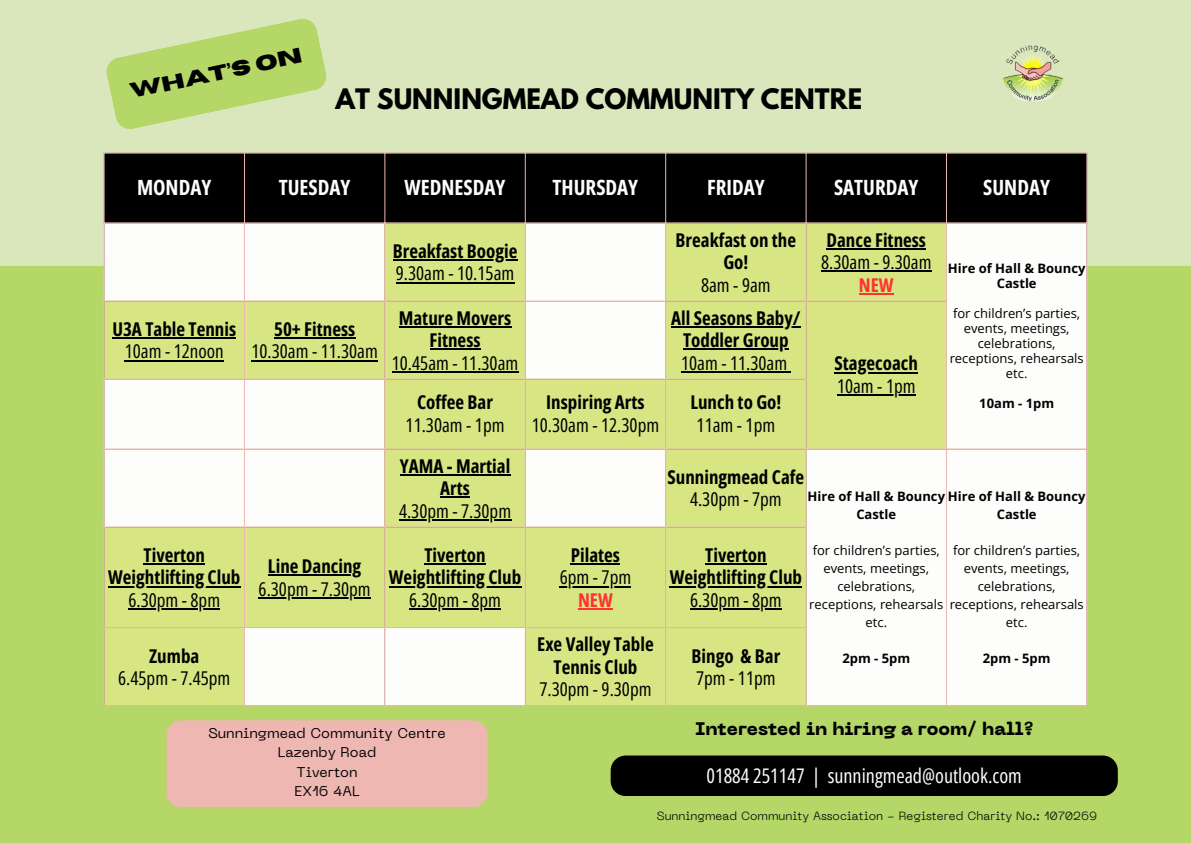
<style>
.page{position:relative;width:1191px;height:843px;background:#fff}
.page>*{position:absolute;margin:0;border:0;box-sizing:border-box;transform-origin:0 0}
.t1{font:700 25px "League Spartan";color:#000}
.t2{font:700 21px "Open Sans Condensed";color:#fdfdfb}
.t3{font:700 21px "Horizon";color:#000}
.t4{font:20.2px "Open Sans Condensed";color:#fdfdfb}
.t5{font:700 19px/22.5px "Open Sans Condensed";color:#000;text-align:center}
.t6{font:19px "Open Sans Condensed";color:#000}
.t7{font:700 19px "Open Sans Condensed";color:#ff3131}
.t8{font:800 18px "PP Neue Machina";color:#000}
.t9{font:14px/19.5px "PP Neue Machina";color:#000;text-align:center}
.t10{font:13px/18px "Open Sans";color:#000;text-align:center}
.t11{font:700 13px/15px "Open Sans";color:#000;text-align:center}
.t12{font:300 11.8px "PP Neue Machina";color:#000}
.s1{font-weight:400}
</style>
<div class="page">
<div style="left:0;top:0;width:1190px;height:842px;background:#b4d768"></div>
<div style="left:0;top:0;width:1190px;height:266px;background:#dae7bd"></div>
<div style="left:105px;top:154px;width:981px;height:68px;background:#000"></div>
<div style="left:947px;top:223px;width:139px;height:482px;background:#fdfdfb"></div>
<svg style="left:105px;top:223px;width:841px;height:482px;background:#e4ecb0"></svg>
<hr style="left:392px;top:259px;width:125px;height:2px;background:#000">
<hr style="left:396px;top:282px;width:118px;height:1px;background:#000">
<hr style="left:826px;top:248px;width:100px;height:1px;background:#000">
<hr style="left:821px;top:270px;width:110px;height:2px;background:#000">
<hr style="left:858px;top:293px;width:35px;height:1px;background:#ff3131">
<hr style="left:112px;top:337px;width:124px;height:2px;background:#000">
<hr style="left:125px;top:360px;width:99px;height:1px;background:#000">
<hr style="left:274px;top:337px;width:81px;height:2px;background:#000">
<hr style="left:251px;top:360px;width:127px;height:1px;background:#000">
<hr style="left:399px;top:326px;width:112px;height:1px;background:#000">
<hr style="left:429px;top:348px;width:51px;height:2px;background:#000">
<hr style="left:392px;top:371px;width:126px;height:1px;background:#000">
<hr style="left:671px;top:326px;width:129px;height:1px;background:#000">
<hr style="left:683px;top:348px;width:105px;height:2px;background:#000">
<hr style="left:681px;top:371px;width:106px;height:1px;background:#000">
<hr style="left:834px;top:372px;width:83px;height:1px;background:#000">
<hr style="left:836px;top:394px;width:79px;height:2px;background:#000">
<hr style="left:400px;top:474px;width:110px;height:1px;background:#000">
<hr style="left:440px;top:496px;width:30px;height:2px;background:#000">
<hr style="left:399px;top:519px;width:112px;height:1px;background:#000">
<hr style="left:144px;top:563px;width:61px;height:1px;background:#000">
<hr style="left:108px;top:585px;width:132px;height:2px;background:#000">
<hr style="left:128px;top:608px;width:92px;height:1px;background:#000">
<hr style="left:268px;top:574px;width:93px;height:2px;background:#000">
<hr style="left:258px;top:597px;width:113px;height:1px;background:#000">
<hr style="left:424px;top:563px;width:61px;height:1px;background:#000">
<hr style="left:389px;top:585px;width:132px;height:2px;background:#000">
<hr style="left:409px;top:608px;width:92px;height:1px;background:#000">
<hr style="left:571px;top:563px;width:49px;height:1px;background:#000">
<hr style="left:559px;top:585px;width:72px;height:2px;background:#000">
<hr style="left:578px;top:608px;width:34px;height:1px;background:#ff3131">
<hr style="left:705px;top:563px;width:61px;height:1px;background:#000">
<hr style="left:669px;top:585px;width:133px;height:2px;background:#000">
<hr style="left:690px;top:608px;width:91px;height:1px;background:#000">
<hr style="left:104px;top:153px;width:1px;height:552px;background:#efb7b1">
<hr style="left:244px;top:153px;width:1px;height:552px;background:#efb7b1">
<hr style="left:384px;top:153px;width:1px;height:552px;background:#efb7b1">
<hr style="left:525px;top:153px;width:1px;height:552px;background:#efb7b1">
<hr style="left:665px;top:153px;width:1px;height:552px;background:#efb7b1">
<hr style="left:805px;top:153px;width:1px;height:552px;background:#efb7b1">
<hr style="left:946px;top:153px;width:1px;height:552px;background:#efb7b1">
<hr style="left:1086px;top:153px;width:1px;height:552px;background:#efb7b1">
<hr style="left:104px;top:153px;width:983px;height:1px;background:#efb7b1">
<hr style="left:104px;top:222px;width:983px;height:1px;background:#efb7b1">
<hr style="left:104px;top:300px;width:842px;height:1px;background:#efb7b1">
<hr style="left:104px;top:378px;width:702px;height:1px;background:#efb7b1">
<hr style="left:104px;top:448px;width:983px;height:1px;background:#efb7b1">
<hr style="left:104px;top:526px;width:702px;height:1px;background:#efb7b1">
<hr style="left:104px;top:627px;width:702px;height:1px;background:#efb7b1">
<hr style="left:104px;top:705px;width:983px;height:1px;background:#efb7b1">
<div style="left:610px;top:755px;width:507px;height:40px;background:#000;border-radius:15px"></div>
<div style="left:166px;top:720px;width:321px;height:87px;background:#efb7b1"></div>
<svg style="left:106px;top:18px;width:221px;height:112px"></svg>
<img style="left:979px;top:20px;width:108px;height:108px">
<p class="t3" style="left:128px;top:81px;width:177px;rotate:-12deg">what’s on</p>
<h1 class="t1" style="left:335px;top:87px;width:528px">AT SUNNINGMEAD COMMUNITY CENTRE</h1>
<h2 class="t2" style="left:137px;top:173px;width:76px">MONDAY</h2>
<p class="t2" style="left:279px;top:173px;width:73px">TUESDAY</p>
<p class="t2" style="left:404px;top:173px;width:102px">WEDNESDAY</p>
<p class="t2" style="left:552px;top:173px;width:87px">THURSDAY</p>
<p class="t2" style="left:707px;top:173px;width:59px">FRIDAY</p>
<p class="t2" style="left:833px;top:173px;width:86px">SATURDAY</p>
<p class="t2" style="left:983px;top:173px;width:68px">SUNDAY</p>
<p class="t5" style="left:112px;top:317px;width:125px">U3A Table Tennis</p>
<p class="t6" style="left:125px;top:338px;width:100px">10am - 12noon</p>
<p class="t5" style="left:144px;top:543px;width:63px">Tiverton</p>
<p class="t5" style="left:108px;top:565px;width:134px">Weightlifting Club</p>
<p class="t6" style="left:128px;top:586px;width:93px">6.30pm - 8pm</p>
<p class="t5" style="left:274px;top:317px;width:83px">50+ Fitness</p>
<p class="t6" style="left:251px;top:338px;width:128px">10.30am - 11.30am</p>
<p class="t5" style="left:268px;top:554px;width:95px">Line Dancing</p>
<p class="t6" style="left:258px;top:575px;width:114px">6.30pm - 7.30pm</p>
<p class="t5" style="left:392px;top:239px;width:126px">Breakfast Boogie</p>
<p class="t6" style="left:396px;top:260px;width:120px">9.30am - 10.15am</p>
<p class="t5" style="left:399px;top:306px;width:114px">Mature Movers<br>Fitness</p>
<p class="t6" style="left:392px;top:349px;width:128px">10.45am - 11.30am</p>
<p class="t5" style="left:417px;top:391px;width:77px">Coffee Bar</p>
<p class="t6" style="left:405px;top:411px;width:100px">11.30am - 1pm</p>
<p class="t5" style="left:400px;top:454px;width:112px">YAMA - Martial<br>Arts</p>
<p class="t6" style="left:399px;top:497px;width:114px">4.30pm - 7.30pm</p>
<p class="t5" style="left:424px;top:543px;width:63px">Tiverton</p>
<p class="t5" style="left:389px;top:565px;width:134px">Weightlifting Club</p>
<p class="t6" style="left:409px;top:586px;width:93px">6.30pm - 8pm</p>
<p class="t5" style="left:149px;top:643px;width:52px">Zumba</p>
<p class="t6" style="left:118px;top:664px;width:114px">6.45pm - 7.45pm</p>
<p class="t9" style="left:208px;top:724px;width:239px">Sunningmead Community Centre<br>Lazenby Road<br>Tiverton<br>EX16 4AL</p>
<p class="t5" style="left:546px;top:391px;width:100px">Inspiring Arts</p>
<p class="t6" style="left:531px;top:411px;width:129px">10.30am - 12.30pm</p>
<p class="t5" style="left:675px;top:228px;width:122px">Breakfast on the<br>Go!</p>
<p class="t6" style="left:701px;top:271px;width:71px">8am - 9am</p>
<p class="t5" style="left:671px;top:306px;width:131px">All Seasons Baby/</p>
<p class="t5" style="left:681px;top:328px;width:109px;text-align:left">Toddler Group<br><span class="s1">10am - 11.30am</span></p>
<p class="t5" style="left:690px;top:391px;width:92px">Lunch to Go!</p>
<p class="t6" style="left:696px;top:411px;width:80px">11am - 1pm</p>
<p class="t5" style="left:826px;top:228px;width:101px">Dance Fitness</p>
<p class="t6" style="left:821px;top:249px;width:112px">8.30am - 9.30am</p>
<p class="t7" style="left:858px;top:271px;width:36px">NEW</p>
<p class="t5" style="left:834px;top:352px;width:85px">Stagecoach</p>
<p class="t6" style="left:836px;top:372px;width:80px">10am - 1pm</p>
<p class="t11" style="left:947px;top:260px;width:139px">Hire of Hall &amp; Bouncy<br>Castle</p>
<p class="t10" style="left:949px;top:305px;width:135px;line-height:15px">for children’s parties, events, meetings, celebrations, receptions, rehearsals etc.</p>
<p class="t11" style="left:979px;top:395px;width:76px">10am - 1pm</p>
<p class="t5" style="left:571px;top:543px;width:51px">Pilates</p>
<p class="t6" style="left:559px;top:564px;width:73px">6pm - 7pm</p>
<p class="t7" style="left:578px;top:586px;width:36px">NEW</p>
<p class="t5" style="left:537px;top:632px;width:118px">Exe Valley Table<br>Tennis Club</p>
<p class="t6" style="left:539px;top:675px;width:114px">7.30pm - 9.30pm</p>
<p class="t5" style="left:667px;top:465px;width:138px">Sunningmead Cafe</p>
<p class="t6" style="left:690px;top:486px;width:93px">4.30pm - 7pm</p>
<p class="t11" style="left:856px;top:487px;width:230px;line-height:18px;text-align:left;text-indent:-49px">Hire of Hall &amp; Bouncy Hire of Hall &amp; Bouncy<br>Castle</p>
<p class="t10" style="left:809px;top:541px;width:135px">for children’s parties, events, meetings, celebrations, receptions, rehearsals etc.</p>
<p class="t11" style="left:842px;top:650px;width:69px">2pm - 5pm</p>
<p class="t11" style="left:996px;top:506px;width:41px">Castle</p>
<p class="t10" style="left:949px;top:541px;width:135px">for children’s parties, events, meetings, celebrations, receptions, rehearsals etc.</p>
<p class="t11" style="left:982px;top:650px;width:69px">2pm - 5pm</p>
<p class="t5" style="left:705px;top:543px;width:63px">Tiverton</p>
<p class="t5" style="left:669px;top:565px;width:134px">Weightlifting Club</p>
<p class="t6" style="left:690px;top:586px;width:93px">6.30pm - 8pm</p>
<h5 class="t5" style="left:691px;top:643px;width:90px">Bingo &amp; Bar</h5>
<h4 class="t6" style="left:696px;top:664px;width:81px">7pm - 11pm</h4>
<p class="t8" style="left:695px;top:721px;width:340px">Interested in hiring a room/ hall?</p>
<h3 class="t4" style="left:706px;top:761px;width:317px">01884 251147 | sunningmead@outlook.com</h3>
<p class="t12" style="left:656px;top:811px;width:442px">Sunningmead Community Association - Registered Charity No.: 1070269</p>
</div>
